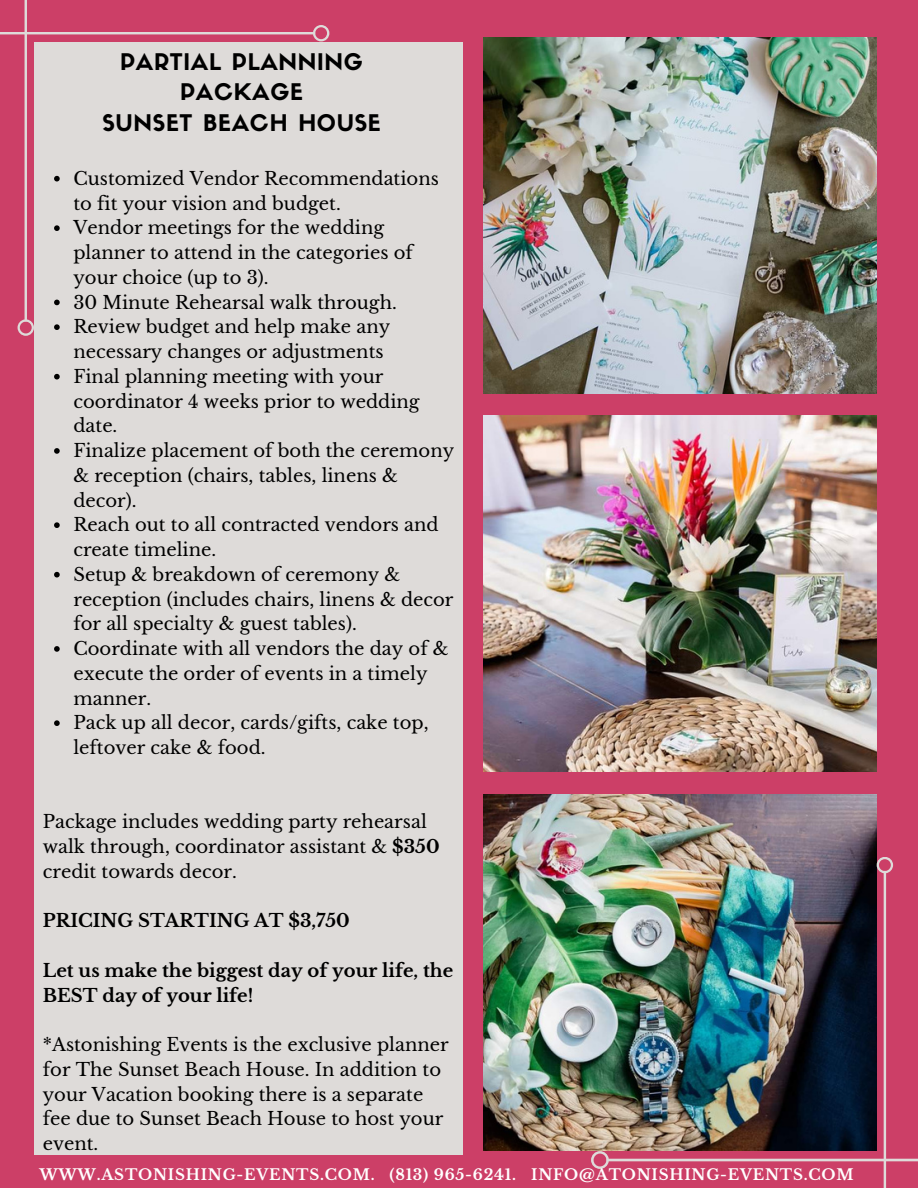
<style>
.page{position:relative;width:918px;height:1188px;background:#cc3f67}
.page>*{position:absolute;margin:0;border:0;box-sizing:border-box;transform-origin:0 0}
.t1{font:22.5px/30.3px "Sifonn Basic";letter-spacing:.03em;color:#000;text-align:center}
.t2{font:18px/24.8px "Libre Baskerville";color:#000}
.t3{font:700 18px/24.8px "Libre Baskerville";color:#000}
.t4{font:700 15px "Libre Baskerville";letter-spacing:.05em;color:#fff}
.s1{font-weight:700}
</style>
<div class="page">
<img style="left:484px;top:38px;width:392px;height:355px">
<img style="left:484px;top:416px;width:392px;height:356px">
<img style="left:484px;top:795px;width:392px;height:355px">
<div style="left:35px;top:42px;width:428px;height:1113px;background:#dedbd9"></div>
<img style="left:591px;top:857px;width:327px;height:331px">
<svg style="left:0;top:0;width:329px;height:336px"></svg>
<svg style="left:54px;top:374px;width:6px;height:5px"></svg>
<svg style="left:54px;top:448px;width:6px;height:6px"></svg>
<svg style="left:54px;top:522px;width:6px;height:6px"></svg>
<svg style="left:54px;top:572px;width:6px;height:5px"></svg>
<svg style="left:54px;top:646px;width:6px;height:6px"></svg>
<svg style="left:54px;top:720px;width:6px;height:6px"></svg>
<p class="t1" style="left:120px;top:49px;width:244px">PARTIAL PLANNING<br>PACKAGE</p>
<p class="t1" style="left:102px;top:110px;width:280px">SUNSET BEACH HOUSE</p>
<p class="t2" style="left:73px;top:166px;width:367px">Customized Vendor Recommendations to fit your vision and budget.</p>
<p class="t2" style="left:73px;top:216px;width:341px">Vendor meetings for the wedding planner to attend in the categories of your choice (up to 3).</p>
<p class="t2" style="left:73px;top:290px;width:325px">30 Minute Rehearsal walk through.</p>
<p class="t2" style="left:73px;top:315px;width:318px">Review budget and help make any necessary changes or adjustments</p>
<p class="t2" style="left:73px;top:364px;width:348px">Final planning meeting with your coordinator 4 weeks prior to wedding date.</p>
<p class="t2" style="left:73px;top:438px;width:382px">Finalize placement of both the ceremony &amp; reception (chairs, tables, linens &amp; decor).</p>
<p class="t2" style="left:73px;top:513px;width:367px">Reach out to all contracted vendors and create timeline.</p>
<p class="t2" style="left:73px;top:562px;width:382px">Setup &amp; breakdown of ceremony &amp; reception (includes chairs, linens &amp; decor for all specialty &amp; guest tables).</p>
<p class="t2" style="left:73px;top:636px;width:377px">Coordinate with all vendors the day of &amp; execute the order of events in a timely manner.</p>
<p class="t2" style="left:73px;top:711px;width:357px">Pack up all decor, cards/gifts, cake top, leftover cake &amp; food.</p>
<p class="t2" style="left:43px;top:810px;width:398px">Package includes wedding party rehearsal walk through, coordinator assistant &amp; <span class="s1">$350 </span>credit towards decor.</p>
<p class="t3" style="left:43px;top:909px;width:309px">PRICING STARTING AT $3,750</p>
<p class="t3" style="left:43px;top:958px;width:412px">Let us make the biggest day of your life, the<br>BEST day of your life!</p>
<p class="t2" style="left:43px;top:1032px;width:407px">*Astonishing Events is the exclusive planner for The Sunset Beach House. In addition to your Vacation booking there is a separate fee due to Sunset Beach House to host your event.</p>
<p class="t4" style="left:39px;top:1165px;width:816px">WWW.ASTONISHING-EVENTS.COM. (813) 965-6241. INFO@ATONISHING-EVENTS.COM</p>
</div>
